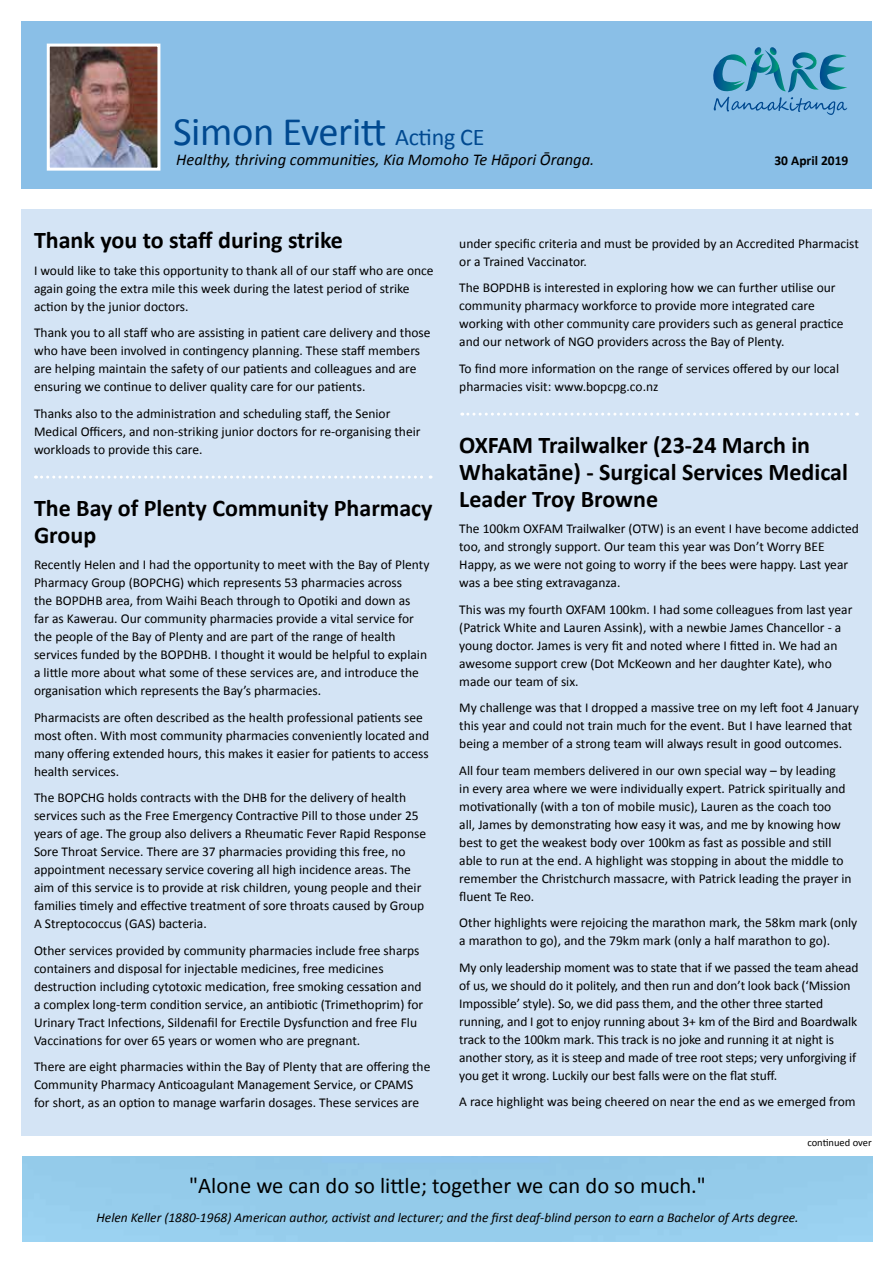
<style>
.page{position:relative;width:893px;height:1263px;background:#fff}
.page>*{position:absolute;margin:0;border:0;box-sizing:border-box;transform-origin:0 0}
.t1{font:40.5px "Calibri";letter-spacing:-.01em;color:#004990}
.t2{font:700 24px/27px "Calibri";color:#000}
.t3{font:22.5px "Calibri";color:#000}
.t4{font:italic 16.5px "Calibri";color:#000}
.t5{font:13.5px/18px "Calibri";color:#000}
.t6{font:italic 13.5px "Calibri";color:#000}
.t7{font:700 13.5px "Calibri";color:#000}
.t8{font:10.5px "Calibri";color:#000}
.s1{font-size:24px}
</style>
<div class="page">
<div style="left:21px;top:209px;width:850px;height:926px;background:#d4e4f5"></div>
<div style="left:21px;top:21px;width:851px;height:168px;background:#8abfe7"></div>
<svg style="left:713px;top:47px;width:134px;height:68px"></svg>
<svg style="left:36px;top:476px;width:395px;height:3px"></svg>
<svg style="left:462px;top:413px;width:395px;height:3px"></svg>
<img style="left:51px;top:48px;width:105px;height:119px">
<div style="left:47px;top:44px;width:113px;height:127px;border:3px solid #fff"></div>
<h1 class="t1" style="left:173px;top:106px;width:313px">Simon Everitt <span class="s1">Acting CE</span></h1>
<p class="t4" style="left:176px;top:149px;width:420px">Healthy, thriving communities, Kia Momoho Te Hāpori Ōranga.</p>
<p class="t7" style="left:774px;top:152px;width:76px">30 April 2019</p>
<h2 class="t2" style="left:34px;top:227px;width:310px">Thank you to staff during strike</h2>
<p class="t5" style="left:34px;top:261px;width:401px">I would like to take this opportunity to thank all of our staff who are once again going the extra mile this week during the latest period of strike action by the junior doctors.</p>
<p class="t5" style="left:34px;top:324px;width:398px">Thank you to all staff who are assisting in patient care delivery and those who have been involved in contingency planning. These staff members are helping maintain the safety of our patients and colleagues and are ensuring we continue to deliver quality care for our patients.</p>
<p class="t5" style="left:34px;top:404px;width:388px">Thanks also to the administration and scheduling staff, the Senior<br>Medical Officers, and non-striking junior doctors for re-organising their workloads to provide this care.</p>
<h2 class="t2" style="left:34px;top:494px;width:400px">The Bay of Plenty Community Pharmacy<br>Group</h2>
<p class="t5" style="left:34px;top:556px;width:397px">Recently Helen and I had the opportunity to meet with the Bay of Plenty Pharmacy Group (BOPCHG) which represents 53 pharmacies across<br>the BOPDHB area, from Waihi Beach through to Opotiki and down as<br>far as Kawerau. Our community pharmacies provide a vital service for the people of the Bay of Plenty and are part of the range of health services funded by the BOPDHB. I thought it would be helpful to explain a little more about what some of these services are, and introduce the organisation which represents the Bay’s pharmacies.</p>
<p class="t5" style="left:34px;top:708px;width:397px">Pharmacists are often described as the health professional patients see most often. With most community pharmacies conveniently located and many offering extended hours, this makes it easier for patients to access health services.</p>
<p class="t5" style="left:34px;top:789px;width:394px">The BOPCHG holds contracts with the DHB for the delivery of health services such as the Free Emergency Contractive Pill to those under 25 years of age. The group also delivers a Rheumatic Fever Rapid Response Sore Throat Service. There are 37 pharmacies providing this free, no appointment necessary service covering all high incidence areas. The aim of this service is to provide at risk children, young people and their families timely and effective treatment of sore throats caused by Group A Streptococcus (GAS) bacteria.</p>
<p class="t5" style="left:34px;top:941px;width:391px">Other services provided by community pharmacies include free sharps containers and disposal for injectable medicines, free medicines destruction including cytotoxic medication, free smoking cessation and a complex long-term condition service, an antibiotic (Trimethoprim) for Urinary Tract Infections, Sildenafil for Erectile Dysfunction and free Flu Vaccinations for over 65 years or women who are pregnant.</p>
<p class="t5" style="left:34px;top:1058px;width:398px">There are eight pharmacies within the Bay of Plenty that are offering the<br>Community Pharmacy Anticoagulant Management Service, or CPAMS for short, as an option to manage warfarin dosages. These services are</p>
<p class="t5" style="left:459px;top:234px;width:401px">under specific criteria and must be provided by an Accredited Pharmacist or a Trained Vaccinator.</p>
<p class="t5" style="left:459px;top:279px;width:386px">The BOPDHB is interested in exploring how we can further utilise our community pharmacy workforce to provide more integrated care working with other community care providers such as general practice and our network of NGO providers across the Bay of Plenty.</p>
<p class="t5" style="left:459px;top:359px;width:381px">To find more information on the range of services offered by our local pharmacies visit: www.bopcpg.co.nz</p>
<h2 class="t2" style="left:459px;top:431px;width:390px">OXFAM Trailwalker (23-24 March in<br>Whakatāne) - Surgical Services Medical<br>Leader Troy Browne</h2>
<p class="t5" style="left:459px;top:520px;width:401px">The 100km OXFAM Trailwalker (OTW) is an event I have become addicted too, and strongly support. Our team this year was Don’t Worry BEE Happy, as we were not going to worry if the bees were happy. Last year was a bee sting extravaganza.</p>
<p class="t5" style="left:459px;top:600px;width:395px">This was my fourth OXFAM 100km. I had some colleagues from last year (Patrick White and Lauren Assink), with a newbie James Chancellor - a young doctor. James is very fit and noted where I fitted in. We had an awesome support crew (Dot McKeown and her daughter Kate), who made our team of six.</p>
<p class="t5" style="left:459px;top:699px;width:401px">My challenge was that I dropped a massive tree on my left foot 4 January this year and could not train much for the event. But I have learned that being a member of a strong team will always result in good outcomes.</p>
<p class="t5" style="left:459px;top:761px;width:394px">All four team members delivered in our own special way – by leading<br>in every area where we were individually expert. Patrick spiritually and motivationally (with a ton of mobile music), Lauren as the coach too<br>all, James by demonstrating how easy it was, and me by knowing how best to get the weakest body over 100km as fast as possible and still able to run at the end. A highlight was stopping in about the middle to remember the Christchurch massacre, with Patrick leading the prayer in fluent Te Reo.</p>
<p class="t5" style="left:459px;top:914px;width:400px">Other highlights were rejoicing the marathon mark, the 58km mark (only a marathon to go), and the 79km mark (only a half marathon to go).</p>
<p class="t5" style="left:459px;top:958px;width:401px">My only leadership moment was to state that if we passed the team ahead of us, we should do it politely, and then run and don’t look back (‘Mission Impossible’ style). So, we did pass them, and the other three started running, and I got to enjoy running about 3+ km of the Bird and Boardwalk track to the 100km mark. This track is no joke and running it at night is another story, as it is steep and made of tree root steps; very unforgiving if you get it wrong. Luckily our best falls were on the flat stuff.</p>
<p class="t5" style="left:459px;top:1093px;width:398px">A race highlight was being cheered on near the end as we emerged from</p>
<p class="t8" style="left:807px;top:1136px;width:66px">continued over</p>
<h3 class="t3" style="left:189px;top:1171px;width:518px">"Alone we can do so little; together we can do so much."</h3>
<p class="t6" style="left:96px;top:1208px;width:704px">Helen Keller (1880-1968) American author, activist and lecturer; and the first deaf-blind person to earn a Bachelor of Arts degree.</p>
</div>
